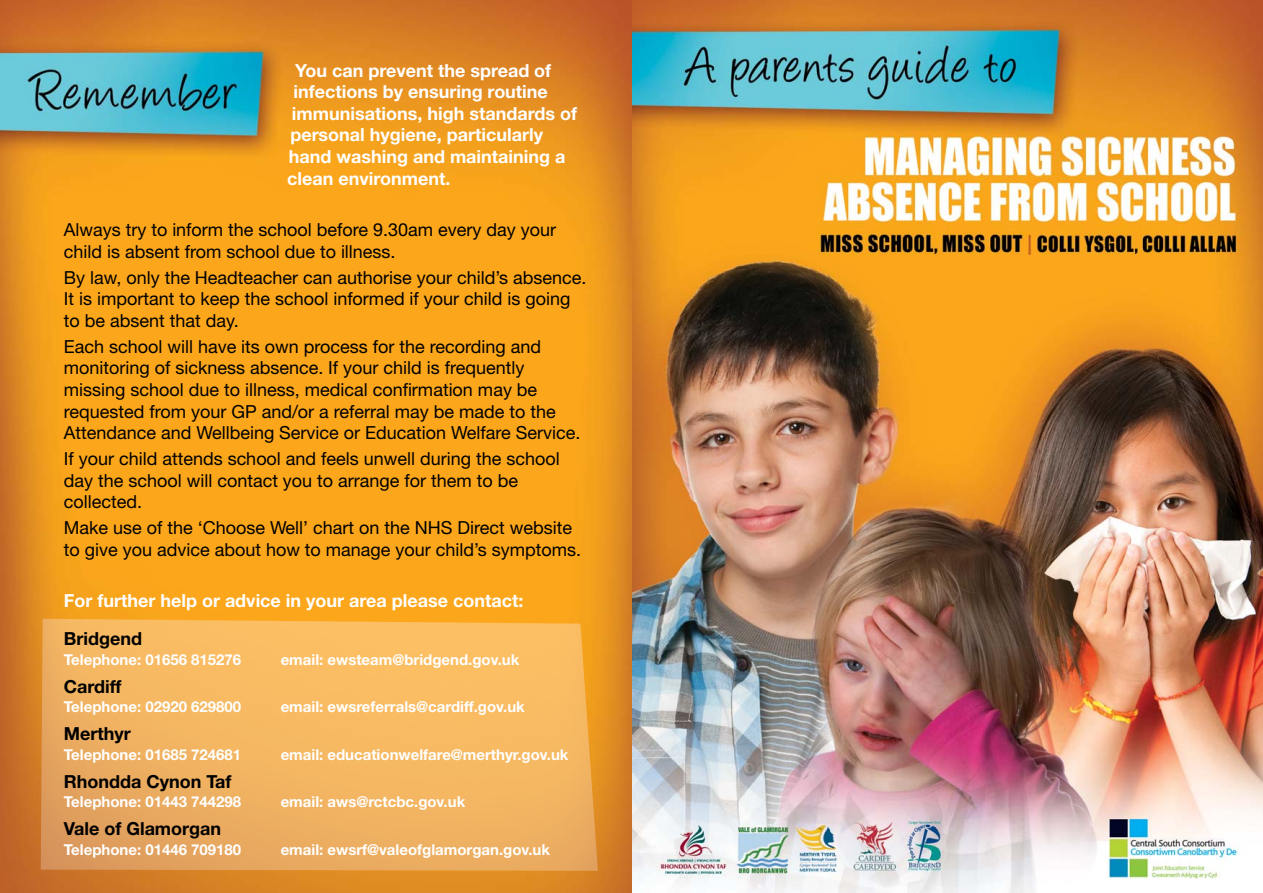
<style>
.page{position:relative;width:1263px;height:893px;background:#fff}
.page>*{position:absolute;margin:0;border:0;box-sizing:border-box;transform-origin:0 0}
.t1{font:18px/21.6px "Helvetica Neue";color:#010000}
.t2{font:700 18px "Helvetica Neue";color:#fff}
.t3{font:700 18px "Helvetica Neue";color:#010000}
.t4{font:700 15px "Helvetica Neue";color:#fff}
</style>
<div class="page">
<img style="left:631px;top:0;width:632px;height:893px">
<svg style="left:0;top:0;width:631px;height:893px;background:#e69a27"></svg>
<img style="left:41px;top:619px;width:557px;height:252px">
<p class="t2" style="left:295px;top:64px;width:258px">You can prevent the spread of</p>
<p class="t2" style="left:293px;top:85px;width:256px">infections by ensuring routine</p>
<p class="t2" style="left:292px;top:107px;width:287px">immunisations, high standards of</p>
<p class="t2" style="left:290px;top:129px;width:254px">personal hygiene, particularly</p>
<p class="t2" style="left:289px;top:150px;width:278px">hand washing and maintaining a</p>
<p class="t2" style="left:287px;top:172px;width:165px">clean environment.</p>
<p class="t1" style="left:64px;top:221px;width:494px">Always try to inform the school before 9.30am every day your child is absent from school due to illness.</p>
<p class="t1" style="left:64px;top:268px;width:524px">By law, only the Headteacher can authorise your child’s absence.<br>It is important to keep the school informed if your child is going to be absent that day.</p>
<p class="t1" style="left:64px;top:337px;width:518px">Each school will have its own process for the recording and monitoring of sickness absence. If your child is frequently missing school due to illness, medical confirmation may be requested from your GP and/or a referral may be made to the Attendance and Wellbeing Service or Education Welfare Service.</p>
<p class="t1" style="left:64px;top:450px;width:497px">If your child attends school and feels unwell during the school day the school will contact you to arrange for them to be collected.</p>
<p class="t1" style="left:64px;top:519px;width:519px">Make use of the ‘Choose Well’ chart on the NHS Direct website to give you advice about how to manage your child’s symptoms.</p>
<p class="t2" style="left:64px;top:595px;width:461px">For further help or advice in your area please contact:</p>
<p class="t3" style="left:64px;top:632px;width:80px">Bridgend</p>
<p class="t4" style="left:64px;top:654px;width:179px">Telephone: 01656 815276</p>
<p class="t4" style="left:281px;top:654px;width:240px">email: ewsteam@bridgend.gov.uk</p>
<p class="t3" style="left:64px;top:680px;width:59px">Cardiff</p>
<p class="t4" style="left:64px;top:702px;width:179px">Telephone: 02920 629800</p>
<p class="t4" style="left:281px;top:702px;width:246px">email: ewsreferrals@cardiff.gov.uk</p>
<p class="t3" style="left:64px;top:727px;width:68px">Merthyr</p>
<p class="t4" style="left:64px;top:749px;width:179px">Telephone: 01685 724681</p>
<p class="t4" style="left:281px;top:749px;width:289px">email: educationwelfare@merthyr.gov.uk</p>
<p class="t3" style="left:64px;top:775px;width:169px">Rhondda Cynon Taf</p>
<p class="t4" style="left:64px;top:797px;width:179px">Telephone: 01443 744298</p>
<p class="t4" style="left:281px;top:797px;width:186px">email: aws@rctcbc.gov.uk</p>
<p class="t3" style="left:64px;top:822px;width:159px">Vale of Glamorgan</p>
<p class="t4" style="left:64px;top:844px;width:179px">Telephone: 01446 709180</p>
<p class="t4" style="left:281px;top:844px;width:271px">email: ewsrf@valeofglamorgan.gov.uk</p>
</div>
